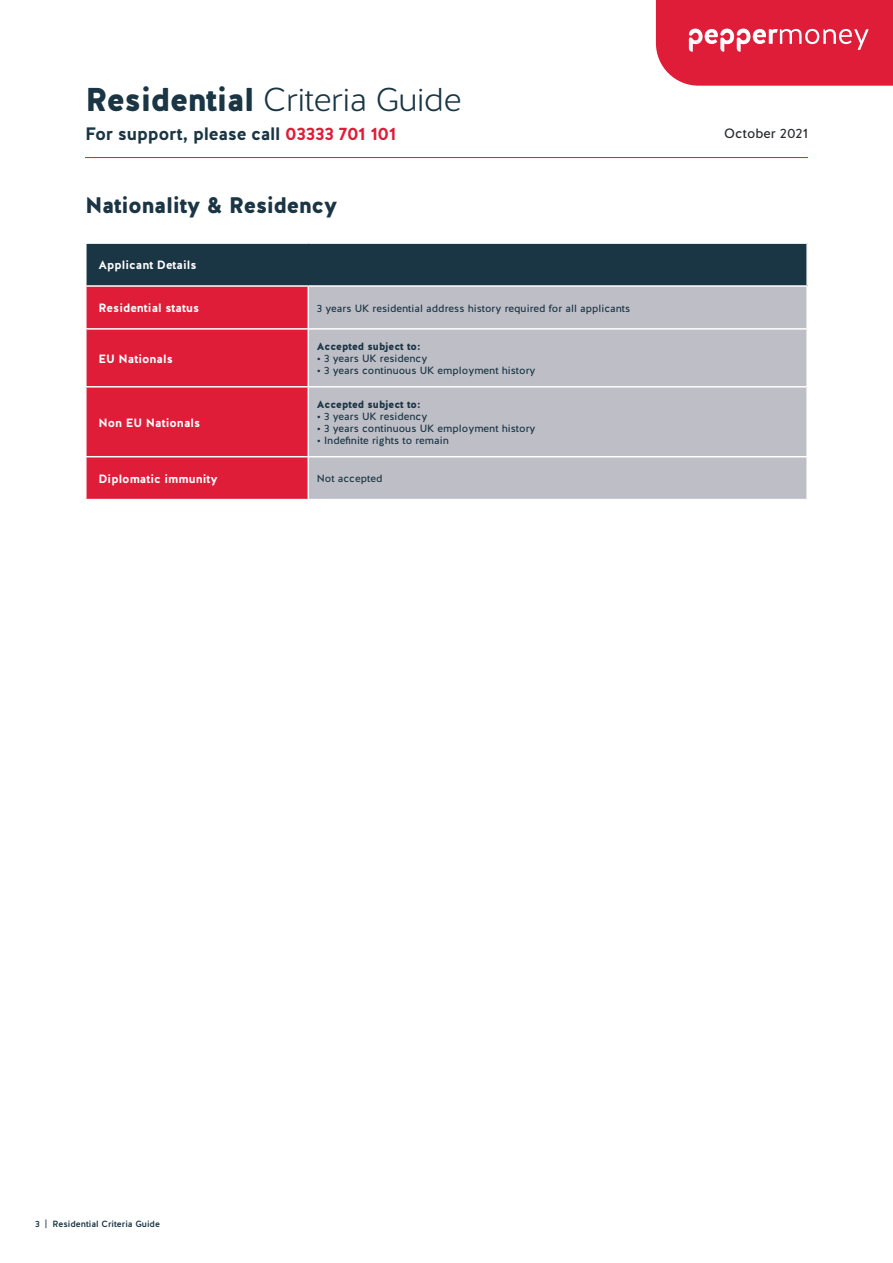
<style>
.page{position:relative;width:893px;height:1263px;background:#fff}
.page>*{position:absolute;margin:0;border:0;box-sizing:border-box;transform-origin:0 0}
.t1{font:300 33px "Halis R";letter-spacing:-.02em;color:#1a3544}
.t2{font:900 22.5px "Halis R";letter-spacing:-.02em;color:#1a3544}
.t3{font:700 18px "Halis R";letter-spacing:-.02em;color:#1a3544}
.t4{font:13.5px "Halis R";color:#292c2f}
.Left_Collum_Text{font:700 12px "Halis R";color:#fff}
.Table_Header_Text{font:700 12px "Halis R";color:#fff}
.Right_Collum_Text{font:10.5px "Halis R";color:#1a3544}
.Right_Collum_Text-2{font:900 10.5px "Halis R";color:#1a3544}
.t5{font:500 9px "Halis R";color:#1a3544}
.s1{font-weight:900}
.s2{color:#df1d39}
</style>
<div class="page">
<svg style="left:656px;top:0;width:237px;height:86px;background:#e1304a"></svg>
<hr style="left:85px;top:157px;width:723px;height:1px;background:#df1d39">
<div style="left:86px;top:243px;width:721px;height:43px;background:#1a3544"></div>
<div style="left:87px;top:287px;width:221px;height:212px;background:#df1d39"></div>
<div style="left:309px;top:287px;width:497px;height:212px;background:#bebec6"></div>
<hr style="left:85px;top:242px;width:223px;height:2px;background:#fff">
<hr style="left:85px;top:244px;width:2px;height:41px;background:#fff">
<hr style="left:308px;top:242px;width:500px;height:2px;background:#fff">
<hr style="left:806px;top:244px;width:2px;height:41px;background:#fff">
<hr style="left:85px;top:285px;width:223px;height:2px;background:#fff">
<hr style="left:308px;top:285px;width:500px;height:2px;background:#fff">
<hr style="left:85px;top:328px;width:223px;height:2px;background:#fff">
<hr style="left:308px;top:328px;width:500px;height:2px;background:#fff">
<hr style="left:85px;top:386px;width:223px;height:2px;background:#fff">
<hr style="left:308px;top:386px;width:500px;height:2px;background:#fff">
<hr style="left:85px;top:456px;width:223px;height:1px;background:#fff">
<hr style="left:308px;top:456px;width:500px;height:1px;background:#fff">
<h1 class="t1" style="left:85px;top:79px;width:378px"><span class="s1">Residential</span> Criteria Guide</h1>
<h3 class="t3" style="left:85px;top:122px;width:313px">For support, please call <span class="s2">03333 701 101</span></h3>
<p class="t4" style="left:724px;top:124px;width:85px">October 2021</p>
<h2 class="t2" style="left:85px;top:190px;width:254px">Nationality &amp; Residency</h2>
<p class="Table_Header_Text" style="left:99px;top:257px;width:100px">Applicant Details</p>
<p class="Left_Collum_Text" style="left:99px;top:300px;width:102px">Residential status</p>
<p class="Right_Collum_Text" style="left:317px;top:301px;width:315px">3 years UK residential address history required for all applicants</p>
<p class="Left_Collum_Text" style="left:99px;top:351px;width:76px">EU Nationals</p>
<p class="Left_Collum_Text" style="left:99px;top:415px;width:103px">Non EU Nationals</p>
<p class="Right_Collum_Text-2" style="left:317px;top:340px;width:105px">Accepted subject to:</p>
<p class="Right_Collum_Text" style="left:317px;top:352px;width:112px">• 3 years UK residency</p>
<p class="Right_Collum_Text" style="left:317px;top:364px;width:220px">• 3 years continuous UK employment history</p>
<p class="Right_Collum_Text-2" style="left:317px;top:397px;width:105px">Accepted subject to:</p>
<p class="Right_Collum_Text" style="left:317px;top:410px;width:112px">• 3 years UK residency</p>
<p class="Right_Collum_Text" style="left:317px;top:422px;width:220px">• 3 years continuous UK employment history</p>
<p class="Right_Collum_Text" style="left:317px;top:434px;width:133px">• Indefinite rights to remain</p>
<p class="Left_Collum_Text" style="left:99px;top:471px;width:121px">Diplomatic immunity</p>
<p class="Right_Collum_Text" style="left:317px;top:472px;width:67px">Not accepted</p>
<p class="t5" style="left:35px;top:1218px;width:126px">3 | Residential Criteria Guide</p>
</div>
